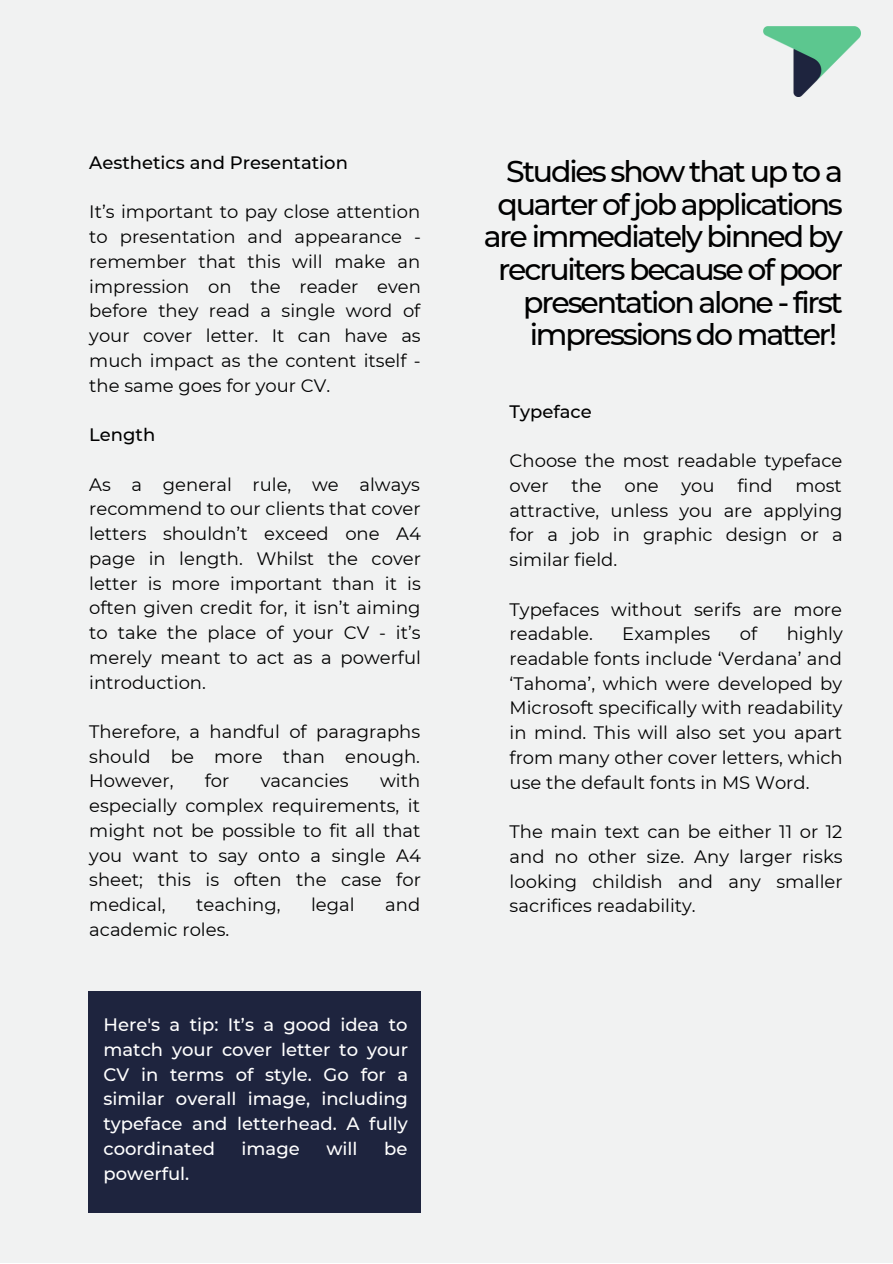
<style>
.page{position:relative;width:893px;height:1264px;background:#fff}
.page>*{position:absolute;margin:0;border:0;box-sizing:border-box;transform-origin:0 0}
.t1{font:500 30px/32.5px "Montserrat";letter-spacing:-.07em;color:#000;text-align:right}
.t2{font:18px/24.8px "Montserrat";color:#000;text-align:justify}
.t3{font:500 18px/24.8px "Montserrat";color:#fff;text-align:justify}
.t4{font:500 18px "Montserrat";color:#000}
</style>
<div class="page">
<div style="left:0;top:0;width:892px;height:1262px;background:#f1f2f2"></div>
<img style="left:763px;top:27px;width:97px;height:69px">
<div style="left:88px;top:991px;width:333px;height:222px;background:#1e243e"></div>
<p class="t4" style="left:89px;top:151px;width:260px">Aesthetics and Presentation</p>
<p class="t2" style="left:89px;top:200px;width:333px">It’s important to pay close attention to presentation and appearance - remember that this will make an impression on the reader even before they read a single word of your cover letter. It can have as much impact as the content itself - the same goes for your CV.</p>
<p class="t4" style="left:89px;top:423px;width:68px">Length</p>
<p class="t2" style="left:89px;top:472px;width:333px">As a general rule, we always recommend to our clients that cover letters shouldn’t exceed one A4 page in length. Whilst the cover letter is more important than it is often given credit for, it isn’t aiming to take the place of your CV - it’s merely meant to act as a powerful introduction.</p>
<p class="t2" style="left:89px;top:719px;width:332px">Therefore, a handful of paragraphs should be more than enough.<br>However,</p>
<p class="t2" style="left:205px;top:768px;width:26px">for</p>
<p class="t2" style="left:261px;top:768px;width:89px">vacancies</p>
<p class="t2" style="left:89px;top:768px;width:333px;text-indent:291px">with especially complex requirements, it might not be possible to fit all that you want to say onto a single A4 sheet; this is often the case for medical,</p>
<p class="t2" style="left:196px;top:892px;width:86px">teaching,</p>
<p class="t2" style="left:311px;top:892px;width:45px">legal</p>
<p class="t2" style="left:385px;top:892px;width:36px">and</p>
<p class="t2" style="left:89px;top:917px;width:141px">academic roles.</p>
<p class="t3" style="left:103px;top:1012px;width:306px">Here's a tip: It’s a good idea to match your cover letter to your CV in terms of style. Go for a similar overall image, including typeface and letterhead. A fully coordinated</p>
<p class="t3" style="left:241px;top:1136px;width:60px">image</p>
<p class="t3" style="left:326px;top:1136px;width:33px">will</p>
<p class="t3" style="left:384px;top:1136px;width:25px">be</p>
<p class="t3" style="left:103px;top:1160px;width:87px">powerful.</p>
<p class="t1" style="left:483px;top:155px;width:361px">Studies show that up to a quarter ofjob applications are immediately binned by recruiters because of poor presentation alone - first impressions do matter!</p>
<p class="t4" style="left:509px;top:400px;width:84px">Typeface</p>
<p class="t2" style="left:509px;top:448px;width:334px">Choose the most readable typeface over</p>
<p class="t2" style="left:571px;top:473px;width:32px">the</p>
<p class="t2" style="left:624px;top:473px;width:36px">one</p>
<p class="t2" style="left:681px;top:473px;width:35px">you</p>
<p class="t2" style="left:737px;top:473px;width:37px">find</p>
<p class="t2" style="left:509px;top:473px;width:334px;text-indent:286px">most attractive, unless you are applying for a job in graphic design or a similar field.</p>
<p class="t2" style="left:509px;top:596px;width:334px">Typefaces without serifs are more readable.</p>
<p class="t2" style="left:622px;top:621px;width:90px">Examples</p>
<p class="t2" style="left:739px;top:621px;width:19px">of</p>
<p class="t2" style="left:509px;top:621px;width:335px;text-indent:277px">highly readable fonts include ‘Verdana’ and ‘Tahoma’, which were developed by Microsoft specifically with readability in mind. This will also set you apart from many other cover letters, which use the default fonts in MS Word.</p>
<p class="t2" style="left:509px;top:819px;width:334px">The main text can be either 11 or 12 and no other size. Any larger risks looking childish and any smaller sacrifices readability.</p>
</div>
